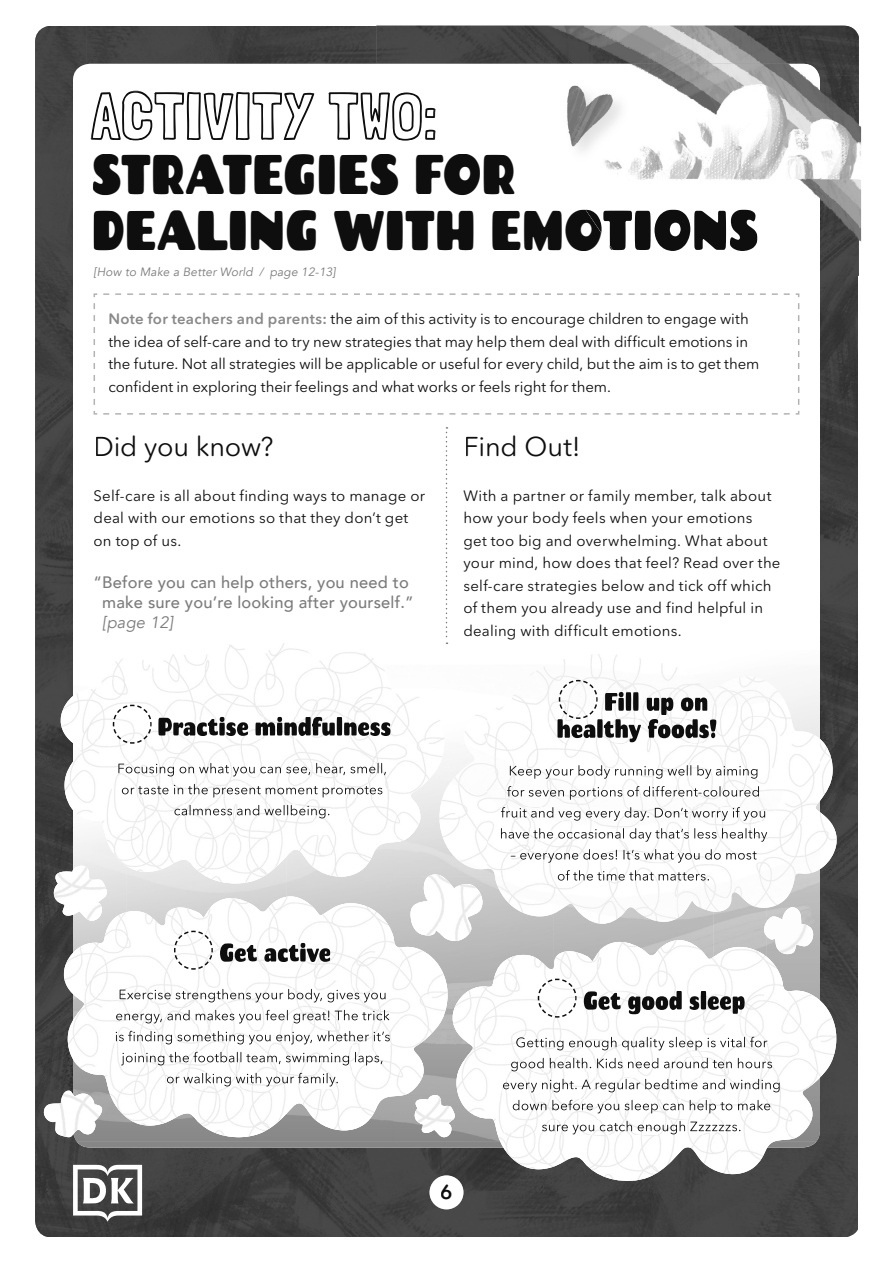
<style>
.page{position:relative;width:893px;height:1263px;background:#fff}
.page>*{position:absolute;margin:0;border:0;box-sizing:border-box;transform-origin:0 0}
.t1{font:55.8px/55.5px "Chango";letter-spacing:-.005em;color:#0e0e0e;scale:.67 1}
.t2{font:27px "Avenir Next Rounded Pro";letter-spacing:-.005em;color:#0e0e0e}
.t3{font:600 20.25px "Avenir Next Rounded Pro";color:#0e0e0e}
.t4{font:500 16.5px/19.8px "Avenir";letter-spacing:.01em;color:#7c7c7c;text-align:center}
.t5{font:italic 16.5px "Avenir";letter-spacing:.01em;color:#7c7c7c}
.t6{font:15px/22.5px "Avenir Next Rounded Pro";letter-spacing:.01em;color:#0e0e0e}
.t7{font:italic 12px "Avenir";letter-spacing:.01em;color:#7c7c7c}
.s1{font-weight:600;color:#898989}
</style>
<div class="page">
<img style="left:35px;top:1132px;width:309px;height:105px">
<img style="left:35px;top:447px;width:38px;height:685px">
<img style="left:35px;top:26px;width:51px;height:421px">
<img style="left:86px;top:26px;width:290px;height:38px">
<img style="left:344px;top:1147px;width:309px;height:90px">
<div style="left:653px;top:1132px;width:192px;height:105px;background:#444"></div>
<img style="left:820px;top:76px;width:39px;height:1056px">
<div style="left:73px;top:64px;width:747px;height:1083px;background:#fff;border-radius:17px"></div>
<svg style="left:91px;top:91px;width:344px;height:50px"></svg>
<svg style="left:93px;top:293px;width:707px;height:122px"></svg>
<div style="left:110px;top:312px;width:216px;height:16px;background:#fff"></div>
<div style="left:327px;top:312px;width:422px;height:16px;background:#fff"></div>
<div style="left:108px;top:335px;width:640px;height:15px;background:#fff"></div>
<div style="left:108px;top:357px;width:651px;height:16px;background:#fff"></div>
<div style="left:109px;top:380px;width:501px;height:15px;background:#fff"></div>
<svg style="left:446px;top:427px;width:1px;height:206px"></svg>
<img style="left:376px;top:27px;width:483px;height:49px">
<img style="left:376px;top:64px;width:444px;height:53px">
<img style="left:454px;top:116px;width:366px;height:54px">
<img style="left:635px;top:170px;width:185px;height:29px">
<img style="left:414px;top:91px;width:21px;height:13px">
<svg style="left:454px;top:154px;width:62px;height:16px"></svg>
<img style="left:585px;top:209px;width:172px;height:42px">
<img style="left:859px;top:125px;width:2px;height:117px">
<img style="left:376px;top:26px;width:485px;height:1px">
<svg style="left:567px;top:61px;width:8px;height:3px"></svg>
<img style="left:525px;top:64px;width:110px;height:111px">
<div style="left:429px;top:1175px;width:34px;height:34px;background:#fff;border-radius:50%"></div>
<svg style="left:73px;top:1165px;width:69px;height:57px"></svg>
<svg style="left:445px;top:635px;width:392px;height:290px"></svg>
<img style="left:548px;top:654px;width:119px;height:11px">
<img style="left:820px;top:739px;width:13px;height:62px">
<img style="left:820px;top:816px;width:17px;height:53px">
<img style="left:791px;top:665px;width:29px;height:51px">
<img style="left:445px;top:665px;width:89px;height:44px">
<img style="left:393px;top:877px;width:160px;height:106px">
<img style="left:553px;top:918px;width:160px;height:21px">
<img style="left:713px;top:918px;width:50px;height:21px">
<img style="left:677px;top:716px;width:143px;height:202px">
<img style="left:534px;top:821px;width:143px;height:103px">
<img style="left:487px;top:672px;width:48px;height:244px">
<img style="left:445px;top:709px;width:42px;height:160px">
<img style="left:534px;top:716px;width:143px;height:91px">
<img style="left:534px;top:665px;width:257px;height:51px">
<img style="left:559px;top:680px;width:39px;height:39px">
<img style="left:598px;top:692px;width:109px;height:23px">
<img style="left:550px;top:719px;width:166px;height:23px">
<img style="left:510px;top:765px;width:249px;height:14px">
<img style="left:507px;top:786px;width:253px;height:14px">
<img style="left:501px;top:807px;width:265px;height:14px">
<img style="left:501px;top:828px;width:266px;height:14px">
<img style="left:511px;top:849px;width:246px;height:14px">
<img style="left:558px;top:870px;width:151px;height:10px">
<svg style="left:60px;top:642px;width:385px;height:242px"></svg>
<img style="left:61px;top:654px;width:144px;height:85px">
<img style="left:348px;top:649px;width:49px;height:227px">
<img style="left:396px;top:693px;width:43px;height:149px">
<img style="left:65px;top:739px;width:80px;height:56px">
<img style="left:204px;top:739px;width:145px;height:96px">
<img style="left:105px;top:835px;width:244px;height:49px">
<img style="left:113px;top:705px;width:39px;height:39px">
<img style="left:152px;top:717px;width:239px;height:19px">
<img style="left:118px;top:763px;width:269px;height:13px">
<img style="left:122px;top:784px;width:261px;height:13px">
<img style="left:174px;top:805px;width:156px;height:13px">
<svg style="left:64px;top:895px;width:385px;height:243px"></svg>
<img style="left:64px;top:907px;width:144px;height:86px">
<img style="left:208px;top:896px;width:144px;height:93px">
<img style="left:352px;top:903px;width:48px;height:227px">
<img style="left:400px;top:947px;width:48px;height:149px">
<img style="left:68px;top:992px;width:16px;height:63px">
<img style="left:208px;top:1002px;width:144px;height:87px">
<img style="left:108px;top:1089px;width:244px;height:48px">
<img style="left:174px;top:931px;width:39px;height:39px">
<img style="left:213px;top:943px;width:117px;height:19px">
<img style="left:120px;top:989px;width:267px;height:13px">
<img style="left:116px;top:1010px;width:274px;height:13px">
<img style="left:116px;top:1031px;width:274px;height:13px">
<img style="left:121px;top:1052px;width:263px;height:13px">
<img style="left:167px;top:1073px;width:171px;height:13px">
<svg style="left:452px;top:939px;width:385px;height:243px;background:#727272"></svg>
<img style="left:453px;top:951px;width:143px;height:85px">
<img style="left:596px;top:940px;width:145px;height:181px">
<img style="left:740px;top:947px;width:49px;height:226px">
<img style="left:788px;top:991px;width:43px;height:148px">
<img style="left:456px;top:1036px;width:141px;height:97px">
<img style="left:497px;top:1133px;width:244px;height:48px">
<img style="left:538px;top:979px;width:39px;height:39px">
<img style="left:577px;top:991px;width:168px;height:23px">
<img style="left:516px;top:1037px;width:251px;height:13px">
<img style="left:511px;top:1058px;width:262px;height:13px">
<img style="left:503px;top:1079px;width:278px;height:13px">
<img style="left:513px;top:1100px;width:258px;height:13px">
<img style="left:542px;top:1121px;width:199px;height:13px">
<svg style="left:410px;top:871px;width:76px;height:72px"></svg>
<svg style="left:42px;top:1088px;width:66px;height:54px"></svg>
<img style="left:44px;top:1090px;width:25px;height:43px">
<svg style="left:411px;top:1094px;width:44px;height:44px"></svg>
<img style="left:415px;top:1095px;width:33px;height:42px">
<svg style="left:763px;top:906px;width:52px;height:49px"></svg>
<svg style="left:49px;top:865px;width:58px;height:58px"></svg>
<img style="left:54px;top:866px;width:26px;height:27px">
<h1 class="t1" style="left:91px;top:145px;width:997px">STRATEGIES FOR<br>DEALING WITH EMOTIONS</h1>
<p class="t7" style="left:94px;top:265px;width:244px">[How to Make a Better World / page 12-13]</p>
<p class="t6" style="left:108px;top:308px;width:652px"><span class="s1">Note for teachers and parents:</span> the aim of this activity is to encourage children to engage with the idea of self-care and to try new strategies that may help them deal with difficult emotions in the future. Not all strategies will be applicable or useful for every child, but the aim is to get them confident in exploring their feelings and what works or feels right for them.</p>
<h2 class="t2" style="left:463px;top:430px;width:119px">Find Out!</h2>
<p class="t6" style="left:463px;top:484px;width:319px">With a partner or family member, talk about how your body feels when your emotions<br>get too big and overwhelming. What about your mind, how does that feel? Read over the self-care strategies below and tick off which of them you already use and find helpful in dealing with difficult emotions.</p>
<h2 class="t2" style="left:94px;top:430px;width:181px">Did you know?</h2>
<p class="t6" style="left:94px;top:484px;width:333px">Self-care is all about finding ways to manage or deal with our emotions so that they don’t get on top of us.</p>
<p class="t4" style="left:94px;top:571px;width:322px">“ Before you can help others, you need to make sure you’re looking after yourself.”</p>
<p class="t5" style="left:102px;top:612px;width:72px">[page 12]</p>
<h3 class="t3" style="left:440px;top:1179px;width:14px">6</h3>
</div>
